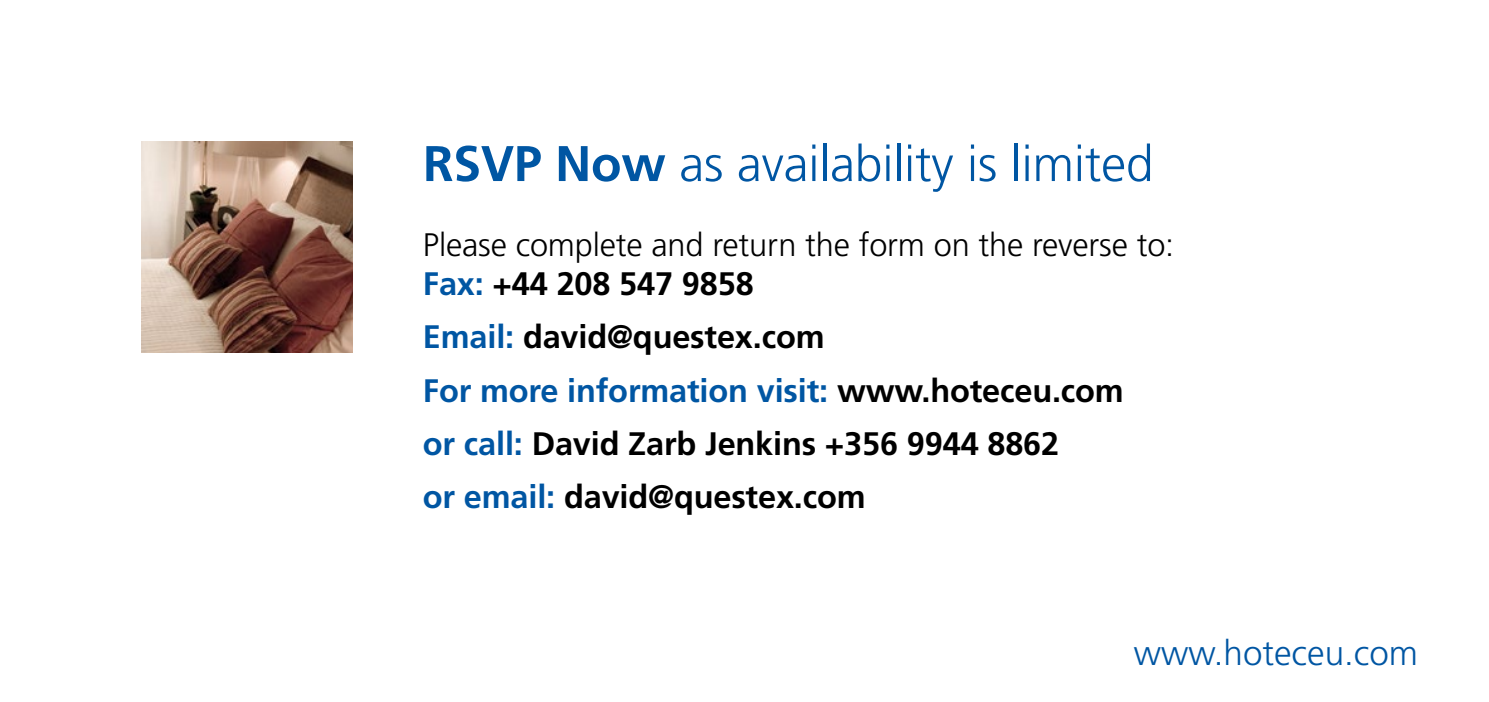
<style>
.page{position:relative;width:1489px;height:702px;background:#fff}
.page>*{position:absolute;margin:0;border:0;box-sizing:border-box;transform-origin:0 0}
.t1{font:300 50px "Frutiger";letter-spacing:-.005em;color:#0056a3}
.t2{font:300 35px "Frutiger";color:#0056a3}
.t3{font:700 32.5px/53.2px "Frutiger";letter-spacing:-.005em;color:#000}
.t4{font:300 32.5px/39px "Frutiger";letter-spacing:-.005em;color:#000}
.s1{font-weight:700}
.s2{font-weight:700;color:#0056a3}
.s3{color:#0056a3}
</style>
<div class="page">
<img style="left:142px;top:142px;width:210px;height:210px">
<h1 class="t1" style="left:423px;top:135px;width:732px"><span class="s1">RSVP Now</span> as availability is limited</h1>
<p class="t4" style="left:423px;top:225px;width:753px">Please complete and return the form on the reverse to:<br><span class="s2">Fax:</span> <span class="s1">+44 208 547 9858</span></p>
<p class="t3" style="left:423px;top:310px;width:702px"><span class="s3">Email:</span> david@questex.com<br><span class="s3">For more information visit:</span> www.hoteceu.com <span class="s3">or call:</span> David Zarb Jenkins +356 9944 8862<br><span class="s3">or email:</span> david@questex.com</p>
<p class="t2" style="left:1133px;top:633px;width:285px">www.hoteceu.com</p>
</div>
